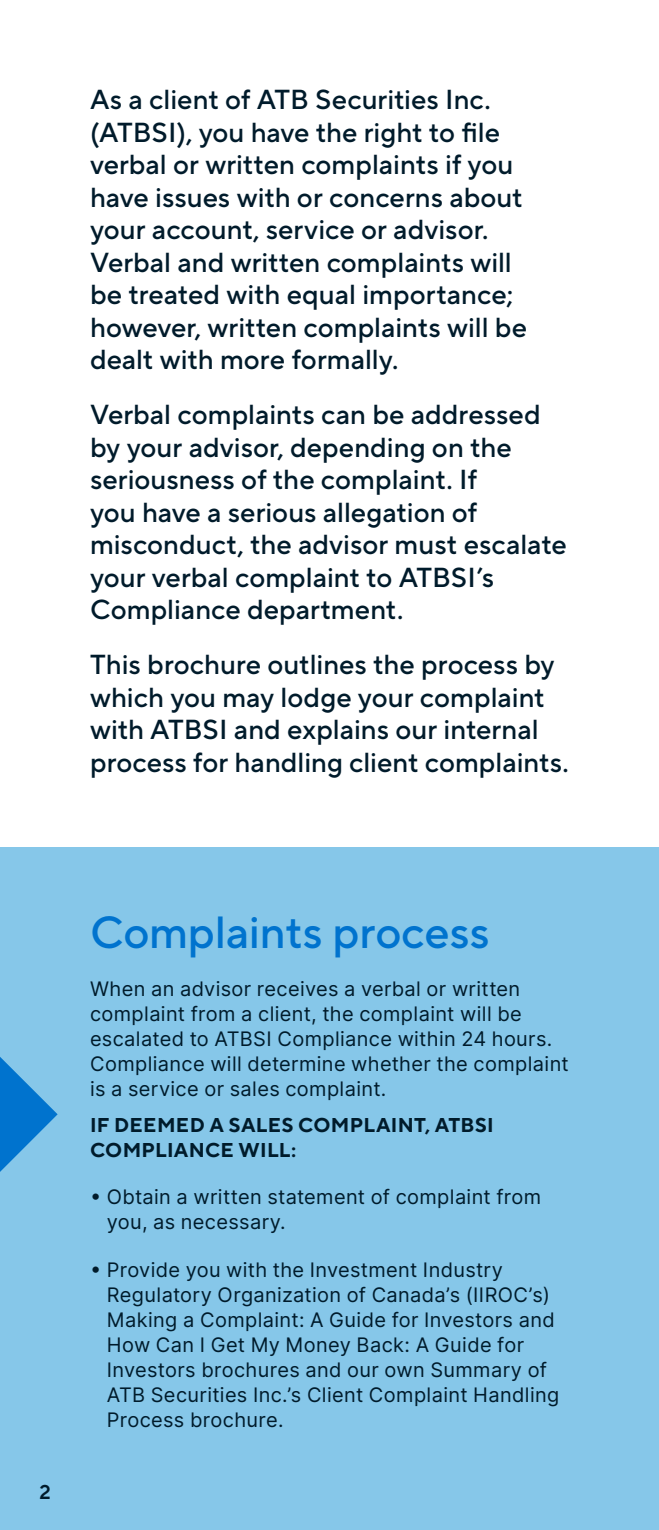
<style>
.page{position:relative;width:659px;height:1530px;background:#fff}
.page>*{position:absolute;margin:0;border:0;box-sizing:border-box;transform-origin:0 0}
.t1{font:500 45px "ATBTT Norms";letter-spacing:-.005em;color:#0073ce}
.t2{font:500 27.5px/32.5px "ATBTT Norms";color:#001b2b}
.t3{font:20px/25px "Inter";letter-spacing:.02em;color:#001b2b}
.t4{font:700 20px/25px "ATBTT Norms";letter-spacing:.015em;color:#001b2b}
.t5{font:20px "ATBTT Norms Dm Bd";color:#001b2b}
</style>
<div class="page">
<div style="left:0;top:848px;width:659px;height:682px;background:#86c7e9"></div>
<svg style="left:0;top:1057px;width:58px;height:115px"></svg>
<p class="t2" style="left:90px;top:83px;width:438px">As a client of ATB Securities Inc. (ATBSI), you have the right to file verbal or written complaints if you have issues with or concerns about your account, service or advisor.<br>Verbal and written complaints will be treated with equal importance; however, written complaints will be dealt with more formally.</p>
<p class="t2" style="left:90px;top:398px;width:478px">Verbal complaints can be addressed by your advisor, depending on the seriousness of the complaint. If<br>you have a serious allegation of misconduct, the advisor must escalate your verbal complaint to ATBSI’s<br>Compliance department.</p>
<p class="t2" style="left:90px;top:648px;width:480px">This brochure outlines the process by which you may lodge your complaint with ATBSI and explains our internal process for handling client complaints.</p>
<p class="t5" style="left:39px;top:1477px;width:13px">2</p>
<p class="t1" style="left:90px;top:900px;width:401px">Complaints process</p>
<p class="t3" style="left:90px;top:975px;width:480px">When an advisor receives a verbal or written complaint from a client, the complaint will be escalated to ATBSI Compliance within 24 hours.<br>Compliance will determine whether the complaint is a service or sales complaint.</p>
<p class="t4" style="left:90px;top:1112px;width:405px">IF DEEMED A SALES COMPLAINT, ATBSI<br>COMPLIANCE WILL:</p>
<p class="t3" style="left:107px;top:1184px;width:436px;text-indent:-17px">• Obtain a written statement of complaint from you, as necessary.</p>
<p class="t3" style="left:107px;top:1257px;width:454px;text-indent:-17px">• Provide you with the Investment Industry Regulatory Organization of Canada’s (IIROC’s)<br>Making a Complaint: A Guide for Investors and How Can I Get My Money Back: A Guide for Investors brochures and our own Summary of ATB Securities Inc.’s Client Complaint Handling Process brochure.</p>
</div>
